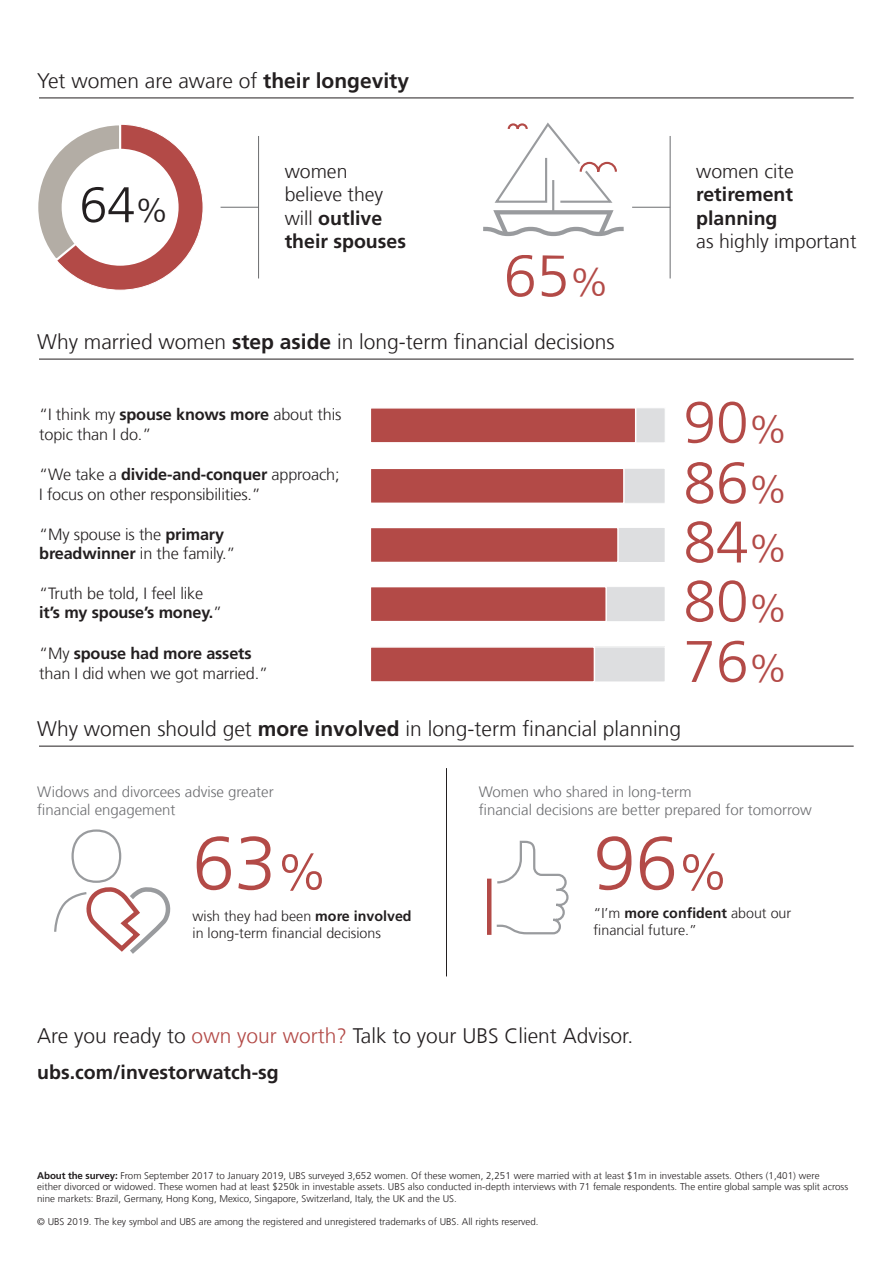
<style>
.page{position:relative;width:893px;height:1263px;background:#fff}
.page>*{position:absolute;margin:0;border:0;box-sizing:border-box;transform-origin:0 0}
.t1{font:300 75.75px "Frutiger LT Com";color:#b34a47}
.t2{font:300 59.25px "Frutiger LT Com";color:#b34a47}
.t3{font:300 58.5px "Frutiger LT Com";color:#b34a47}
.t4{font:300 50.1px "Frutiger LT Com";color:#231f20}
.t5{font:300 21px "Frutiger LT Com";color:#231f20}
.t6{font:300 19.5px/23.4px "Frutiger LT Com";color:#231f20}
.t7{font:700 19.5px/23.4px "Frutiger LT Com";color:#231f20}
.t8{font:300 16.2px/19.5px "Frutiger LT Com";letter-spacing:-.01em;color:#231f20}
.t9{font:300 15px/18px "Frutiger LT Com";color:#6c6d70}
.t10{font:300 14.25px/17.1px "Frutiger LT Com";color:#231f20}
.t11{font:300 9.75px/11.7px "Frutiger LT Com";color:#231f20}
.s1{font-weight:700}
.s2{font-size:33.3px}
.s3{font-size:39.45px}
.s4{font-size:39px}
.s5{font-size:50.4px}
.s6{color:#b34a47}
</style>
<div class="page">
<hr style="left:39px;top:359px;width:815px;height:1px;background:#231f20">
<hr style="left:39px;top:746px;width:815px;height:1px;background:#231f20">
<svg style="left:54px;top:829px;width:117px;height:125px"></svg>
<div style="left:370px;top:407px;width:295px;height:36px;background:#dddee0;border:1px solid #fff"></div>
<div style="left:370px;top:468px;width:295px;height:35px;background:#dddee0"></div>
<div style="left:370px;top:468px;width:295px;height:36px;border:1px solid #fff"></div>
<div style="left:370px;top:527px;width:295px;height:35px;background:#dddee0"></div>
<div style="left:370px;top:527px;width:295px;height:36px;border:1px solid #fff"></div>
<div style="left:370px;top:587px;width:295px;height:35px;background:#dddee0"></div>
<div style="left:370px;top:586px;width:295px;height:36px;border:1px solid #fff"></div>
<div style="left:370px;top:647px;width:295px;height:35px;background:#dddee0"></div>
<div style="left:370px;top:646px;width:295px;height:36px;border:1px solid #fff"></div>
<hr style="left:39px;top:98px;width:815px;height:1px;background:#231f20">
<hr style="left:221px;top:207px;width:38px;height:1px;background:#6c6d70">
<hr style="left:258px;top:136px;width:1px;height:142px;background:#6c6d70">
<hr style="left:632px;top:207px;width:38px;height:1px;background:#6c6d70">
<hr style="left:670px;top:136px;width:1px;height:142px;background:#6c6d70">
<hr style="left:487px;top:879px;width:4px;height:56px;background:#b34a47">
<svg style="left:496px;top:840px;width:73px;height:95px"></svg>
<hr style="left:446px;top:768px;width:1px;height:208px;background:#231f20">
<div style="left:37px;top:124px;width:166px;height:166px;background:#b34a47;border-radius:50%"></div>
<svg style="left:37px;top:124px;width:85px;height:139px"></svg>
<div style="left:62px;top:149px;width:117px;height:117px;background:#fff;border-radius:50%"></div>
<svg style="left:483px;top:122px;width:141px;height:115px"></svg>
<div style="left:370px;top:407px;width:266px;height:37px;background:#b34a47;border:2px solid #fff"></div>
<div style="left:370px;top:467px;width:255px;height:37px;background:#b34a47;border:2px solid #fff"></div>
<div style="left:370px;top:527px;width:249px;height:36px;background:#b34a47;border:2px solid #fff"></div>
<div style="left:370px;top:586px;width:237px;height:36px;background:#b34a47;border:2px solid #fff"></div>
<div style="left:370px;top:646px;width:225px;height:37px;background:#b34a47;border:2px solid #fff"></div>
<h3 class="t5" style="left:37px;top:69px;width:373px">Yet women are aware of <span class="s1">their longevity</span></h3>
<h3 class="t4" style="left:79px;top:176px;width:90px">64<span class="s2">%</span></h3>
<h3 class="t6" style="left:285px;top:160px;width:123px">women believe they will <span class="s1">outlive their spouses</span></h3>
<h2 class="t2" style="left:504px;top:242px;width:107px">65<span class="s3">%</span></h2>
<h3 class="t5" style="left:37px;top:330px;width:579px">Why married women <span class="s1">step aside</span> in long-term financial decisions</h3>
<h3 class="t8" style="left:39px;top:405px;width:304px">“I think my <span class="s1">spouse knows more</span> about this topic than I do.”</h3>
<h3 class="t8" style="left:39px;top:465px;width:302px">“We take a <span class="s1">divide-and-conquer</span> approach;<br>I focus on other responsibilities.”</h3>
<h3 class="t8" style="left:39px;top:524px;width:198px">“My spouse is the <span class="s1">primary breadwinner</span> in the family.”</h3>
<h3 class="t8" style="left:39px;top:583px;width:184px">“Truth be told, I feel like <span class="s1">it’s my spouse’s money.</span>”</h3>
<h3 class="t8" style="left:39px;top:644px;width:230px">“My <span class="s1">spouse had more assets </span>than I did when we got married.”</h3>
<h3 class="t6" style="left:696px;top:160px;width:99px">women cite</h3>
<h3 class="t7" style="left:696px;top:183px;width:98px">retirement planning</h3>
<h3 class="t6" style="left:696px;top:230px;width:162px">as highly important</h3>
<h3 class="t3" style="left:683px;top:389px;width:106px">90<span class="s4">%</span></h3>
<h3 class="t3" style="left:683px;top:449px;width:106px">86<span class="s4">%</span></h3>
<h3 class="t3" style="left:683px;top:508px;width:106px">84<span class="s4">%</span></h3>
<h3 class="t3" style="left:683px;top:567px;width:106px">80<span class="s4">%</span></h3>
<h3 class="t3" style="left:683px;top:628px;width:106px">76<span class="s4">%</span></h3>
<h3 class="t5" style="left:37px;top:717px;width:645px">Why women should get <span class="s1">more involved</span> in long-term financial planning</h3>
<h3 class="t9" style="left:37px;top:783px;width:238px">Widows and divorcees advise greater financial engagement</h3>
<h3 class="t9" style="left:479px;top:783px;width:335px">Women who shared in long-term<br>financial decisions are better prepared for tomorrow</h3>
<h1 class="t1" style="left:193px;top:819px;width:136px">63<span class="s5">%</span></h1>
<h1 class="t1" style="left:594px;top:819px;width:136px">96<span class="s5">%</span></h1>
<h3 class="t10" style="left:193px;top:907px;width:221px">wish they had been <span class="s1">more involved </span>in long-term financial decisions</h3>
<h3 class="t10" style="left:594px;top:905px;width:199px">“I’m <span class="s1">more confident</span> about our financial future.”</h3>
<h3 class="t5" style="left:37px;top:1023px;width:597px">Are you ready to <span class="s6">own your worth?</span> Talk to your UBS Client Advisor.</h3>
<h3 class="t7" style="left:37px;top:1060px;width:243px">ubs.com/investorwatch-sg</h3>
<p class="t11" style="left:37px;top:1169px;width:812px"><span class="s1">About the survey:</span> From September 2017 to January 2019, UBS surveyed 3,652 women. Of these women, 2,251 were married with at least $1m in investable assets. Others (1,401) were<br>either divorced or widowed. These women had at least $250k in investable assets. UBS also conducted in-depth interviews with 71 female respondents. The entire global sample was split across nine markets: Brazil, Germany, Hong Kong, Mexico, Singapore, Switzerland, Italy, the UK and the US.</p>
<p class="t11" style="left:37px;top:1216px;width:503px">© UBS 2019. The key symbol and UBS are among the registered and unregistered trademarks of UBS. All rights reserved.</p>
</div>
